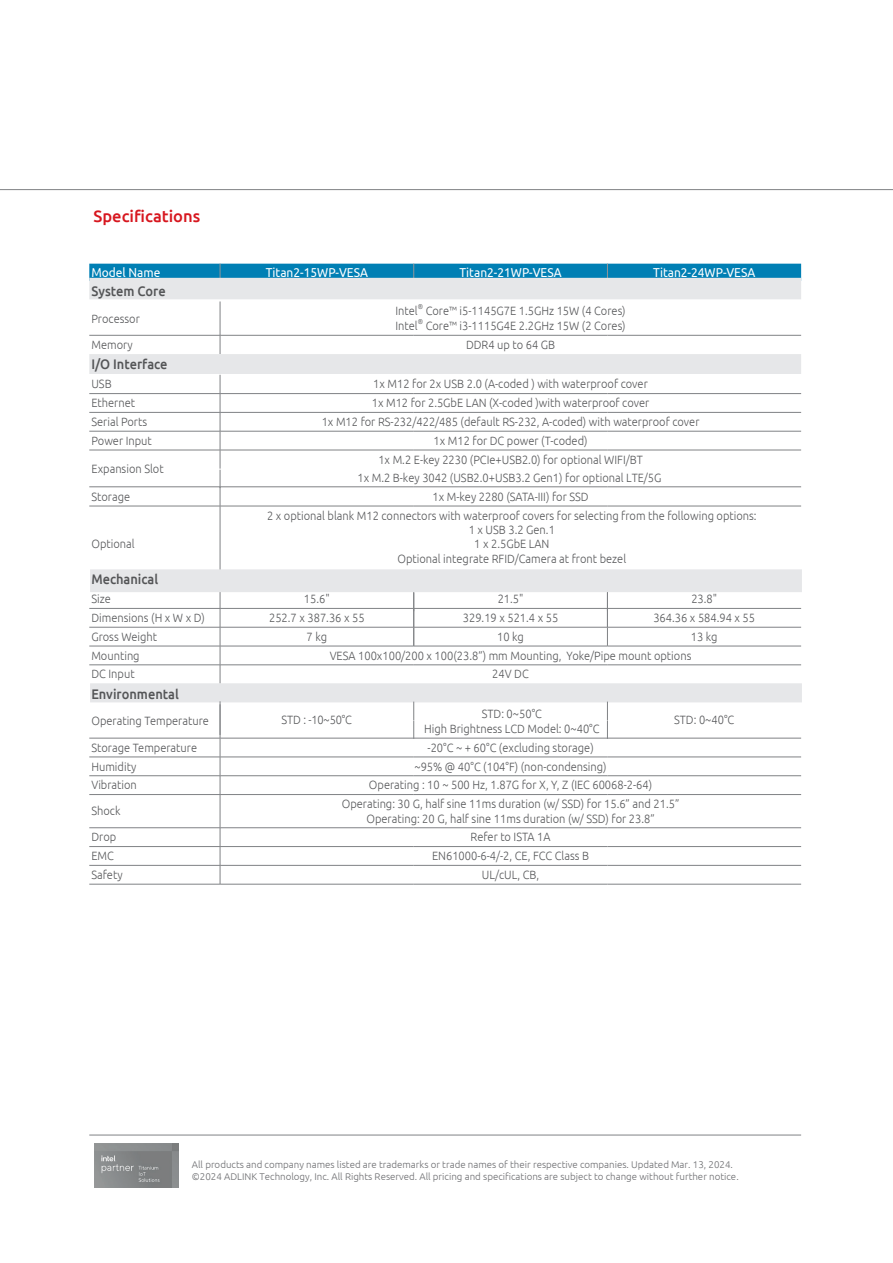
<style>
.page{position:relative;width:893px;height:1263px;background:#fff}
.page>*{position:absolute;margin:0;border:0;box-sizing:border-box;transform-origin:0 0}
.t1{font:500 16.5px "Ubuntu";color:#d7171f}
.t2{font:500 13.8px "Ubuntu";color:#545557;scale:.92 1}
.t3{font:12.9px "Ubuntu";color:#fff;scale:.92 1}
.t4{font:300 12px/14.4px "Ubuntu";color:#57585a;text-align:center;scale:.93 1}
.t5{font:300 9.75px/11.7px "Ubuntu";color:#6c6d70}
.t6{font:300 7.05px "Ubuntu";color:#57585a;scale:.92 1}
</style>
<div class="page">
<hr style="left:0;top:189px;width:893px;height:1px;background:#808285">
<hr style="left:89px;top:1135px;width:712px;height:1px;background:#808285">
<img style="left:94px;top:1144px;width:84px;height:43px">
<svg style="left:89px;top:264px;width:712px;height:14px;background:#0380b4"></svg>
<hr style="left:89px;top:393px;width:131px;height:1px;background:#808285">
<hr style="left:220px;top:393px;width:194px;height:1px;background:#808285">
<hr style="left:414px;top:393px;width:193px;height:1px;background:#808285">
<hr style="left:607px;top:393px;width:194px;height:1px;background:#808285">
<hr style="left:89px;top:412px;width:131px;height:1px;background:#808285">
<hr style="left:220px;top:412px;width:194px;height:1px;background:#808285">
<hr style="left:414px;top:412px;width:193px;height:1px;background:#808285">
<hr style="left:607px;top:412px;width:194px;height:1px;background:#808285">
<hr style="left:89px;top:431px;width:131px;height:1px;background:#808285">
<hr style="left:220px;top:431px;width:194px;height:1px;background:#808285">
<hr style="left:414px;top:431px;width:193px;height:1px;background:#808285">
<hr style="left:607px;top:431px;width:194px;height:1px;background:#808285">
<hr style="left:89px;top:450px;width:131px;height:1px;background:#808285">
<hr style="left:220px;top:450px;width:194px;height:1px;background:#808285">
<hr style="left:414px;top:450px;width:193px;height:1px;background:#808285">
<hr style="left:607px;top:450px;width:194px;height:1px;background:#808285">
<hr style="left:89px;top:486px;width:131px;height:1px;background:#808285">
<hr style="left:220px;top:486px;width:194px;height:1px;background:#808285">
<hr style="left:414px;top:486px;width:193px;height:1px;background:#808285">
<hr style="left:607px;top:486px;width:194px;height:1px;background:#808285">
<hr style="left:89px;top:506px;width:131px;height:1px;background:#808285">
<hr style="left:220px;top:506px;width:194px;height:1px;background:#808285">
<hr style="left:220px;top:506px;width:1px;height:76px;background:#808285">
<hr style="left:414px;top:506px;width:193px;height:1px;background:#808285">
<hr style="left:607px;top:506px;width:194px;height:1px;background:#808285">
<hr style="left:89px;top:608px;width:131px;height:1px;background:#808285">
<hr style="left:89px;top:627px;width:131px;height:1px;background:#808285">
<hr style="left:89px;top:646px;width:131px;height:1px;background:#808285">
<hr style="left:89px;top:664px;width:131px;height:1px;background:#808285">
<hr style="left:89px;top:738px;width:131px;height:1px;background:#808285">
<hr style="left:89px;top:757px;width:131px;height:1px;background:#808285">
<hr style="left:89px;top:775px;width:131px;height:1px;background:#808285">
<hr style="left:89px;top:794px;width:131px;height:1px;background:#808285">
<hr style="left:220px;top:794px;width:194px;height:1px;background:#808285">
<hr style="left:220px;top:795px;width:1px;height:32px;background:#808285">
<hr style="left:414px;top:794px;width:193px;height:1px;background:#808285">
<hr style="left:607px;top:794px;width:194px;height:1px;background:#808285">
<hr style="left:89px;top:827px;width:131px;height:1px;background:#808285">
<hr style="left:220px;top:827px;width:194px;height:1px;background:#808285">
<hr style="left:414px;top:827px;width:193px;height:1px;background:#808285">
<hr style="left:607px;top:827px;width:194px;height:1px;background:#808285">
<hr style="left:89px;top:846px;width:131px;height:1px;background:#808285">
<hr style="left:220px;top:846px;width:194px;height:1px;background:#808285">
<hr style="left:414px;top:846px;width:193px;height:1px;background:#808285">
<hr style="left:607px;top:846px;width:194px;height:1px;background:#808285">
<hr style="left:89px;top:865px;width:131px;height:1px;background:#808285">
<hr style="left:220px;top:865px;width:194px;height:1px;background:#808285">
<svg style="left:220px;top:828px;width:1px;height:56px"></svg>
<hr style="left:414px;top:865px;width:193px;height:1px;background:#808285">
<hr style="left:607px;top:865px;width:194px;height:1px;background:#808285">
<hr style="left:89px;top:884px;width:131px;height:1px;background:#808285">
<hr style="left:220px;top:884px;width:194px;height:1px;background:#808285">
<hr style="left:414px;top:884px;width:193px;height:1px;background:#808285">
<hr style="left:607px;top:884px;width:194px;height:1px;background:#808285">
<svg style="left:89px;top:278px;width:712px;height:95px"></svg>
<svg style="left:220px;top:375px;width:1px;height:131px"></svg>
<svg style="left:90px;top:569px;width:712px;height:225px"></svg>
<hr style="left:220px;top:701px;width:1px;height:34px;background:#808285">
<h1 class="t1" style="left:94px;top:206px;width:108px">Specifications</h1>
<p class="t3" style="left:91px;top:264px;width:77px">Model Name</p>
<p class="t3" style="left:266px;top:264px;width:112px">Titan2-15WP-VESA</p>
<p class="t3" style="left:460px;top:264px;width:112px">Titan2-21WP-VESA</p>
<p class="t3" style="left:653px;top:264px;width:112px">Titan2-24WP-VESA</p>
<p class="t2" style="left:91px;top:282px;width:82px">System Core</p>
<p class="t4" style="left:91px;top:311px;width:54px">Processor</p>
<p class="t4" style="left:395px;top:303px;width:25px">Intel</p>
<p class="t6" style="left:418px;top:303px;width:7px">®</p>
<p class="t4" style="left:426px;top:303px;width:217px">Core™ i5-1145G7E 1.5GHz 15W (4 Cores)</p>
<p class="t4" style="left:395px;top:318px;width:25px">Intel</p>
<p class="t6" style="left:418px;top:318px;width:7px">®</p>
<p class="t4" style="left:426px;top:318px;width:217px">Core™ i3-1115G4E 2.2GHz 15W (2 Cores)</p>
<p class="t4" style="left:91px;top:337px;width:46px">Memory</p>
<p class="t4" style="left:466px;top:337px;width:97px">DDR4 up to 64 GB</p>
<p class="t2" style="left:91px;top:356px;width:84px">I/O Interface</p>
<p class="t4" style="left:91px;top:377px;width:23px">USB</p>
<p class="t4" style="left:373px;top:377px;width:297px">1x M12 for 2x USB 2.0 (A-coded ) with waterproof cover</p>
<p class="t4" style="left:91px;top:395px;width:48px">Ethernet</p>
<p class="t4" style="left:372px;top:395px;width:300px">1x M12 for 2.5GbE LAN (X-coded )with waterproof cover</p>
<p class="t4" style="left:91px;top:414px;width:61px">Serial Ports</p>
<p class="t4" style="left:322px;top:414px;width:408px">1x M12 for RS-232/422/485 (default RS-232, A-coded) with waterproof cover</p>
<p class="t4" style="left:91px;top:433px;width:66px">Power Input</p>
<p class="t4" style="left:434px;top:433px;width:167px">1x M12 for DC power (T-coded)</p>
<p class="t4" style="left:91px;top:461px;width:79px">Expansion Slot</p>
<p class="t4" style="left:378px;top:452px;width:286px">1x M.2 E-key 2230 (PCIe+USB2.0) for optional WIFI/BT</p>
<p class="t4" style="left:357px;top:470px;width:328px">1x M.2 B-key 3042 (USB2.0+USB3.2 Gen1) for optional LTE/5G</p>
<p class="t4" style="left:91px;top:489px;width:43px">Storage</p>
<p class="t4" style="left:433px;top:489px;width:169px">1x M-key 2280 (SATA-III) for SSD</p>
<p class="t4" style="left:91px;top:537px;width:48px">Optional</p>
<p class="t4" style="left:267px;top:508px;width:528px">2 x optional blank M12 connectors with waterproof covers for selecting from the following options:<br>1 x USB 3.2 Gen.1<br>1 x 2.5GbE LAN<br>Optional integrate RFID/Camera at front bezel</p>
<p class="t2" style="left:91px;top:570px;width:74px">Mechanical</p>
<p class="t4" style="left:91px;top:591px;width:22px">Size</p>
<p class="t4" style="left:304px;top:591px;width:29px">15.6"</p>
<p class="t4" style="left:498px;top:591px;width:29px">21.5"</p>
<p class="t4" style="left:691px;top:591px;width:29px">23.8"</p>
<p class="t4" style="left:91px;top:610px;width:123px">Dimensions (H x W x D)</p>
<p class="t4" style="left:269px;top:610px;width:104px">252.7 x 387.36 x 55</p>
<p class="t4" style="left:463px;top:610px;width:104px">329.19 x 521.4 x 55</p>
<p class="t4" style="left:653px;top:610px;width:111px">364.36 x 584.94 x 55</p>
<p class="t4" style="left:91px;top:629px;width:72px">Gross Weight</p>
<p class="t4" style="left:307px;top:629px;width:23px">7 kg</p>
<p class="t4" style="left:497px;top:629px;width:30px">10 kg</p>
<p class="t4" style="left:691px;top:629px;width:30px">13 kg</p>
<p class="t4" style="left:91px;top:648px;width:53px">Mounting</p>
<p class="t4" style="left:330px;top:648px;width:390px">VESA 100x100/200 x 100(23.8”) mm Mounting, Yoke/Pipe mount options</p>
<p class="t4" style="left:91px;top:667px;width:48px">DC Input</p>
<p class="t4" style="left:492px;top:667px;width:41px">24V DC</p>
<p class="t2" style="left:91px;top:685px;width:97px">Environmental</p>
<p class="t4" style="left:91px;top:714px;width:128px">Operating Temperature</p>
<p class="t4" style="left:424px;top:706px;width:190px;line-height:15px">STD: 0~50°C<br>High Brightness LCD Model: 0~40°C</p>
<p class="t4" style="left:91px;top:740px;width:115px">Storage Temperature</p>
<p class="t4" style="left:428px;top:740px;width:180px">-20°C ~ + 60°C (excluding storage)</p>
<p class="t4" style="left:91px;top:759px;width:50px">Humidity</p>
<p class="t4" style="left:414px;top:759px;width:208px">~95% @ 40°C (104°F) (non-condensing)</p>
<p class="t4" style="left:91px;top:777px;width:50px">Vibration</p>
<p class="t4" style="left:369px;top:777px;width:306px">Operating : 10 ~ 500 Hz, 1.87G for X, Y, Z (IEC 60068-2-64)</p>
<p class="t4" style="left:91px;top:803px;width:33px">Shock</p>
<p class="t4" style="left:342px;top:796px;width:364px">Operating: 30 G, half sine 11ms duration (w/ SSD) for 15.6” and 21.5”<br>Operating: 20 G, half sine 11ms duration (w/ SSD) for 23.8”</p>
<p class="t4" style="left:91px;top:829px;width:28px">Drop</p>
<p class="t4" style="left:470px;top:829px;width:88px">Refer to ISTA 1A</p>
<p class="t4" style="left:91px;top:848px;width:26px">EMC</p>
<p class="t4" style="left:432px;top:848px;width:170px">EN61000-6-4/-2, CE, FCC Class B</p>
<p class="t4" style="left:91px;top:867px;width:35px">Safety</p>
<p class="t4" style="left:482px;top:867px;width:63px">UL/cUL, CB,</p>
<p class="t4" style="left:282px;top:712px;width:77px">STD : -10~50°C</p>
<p class="t4" style="left:674px;top:712px;width:66px">STD: 0~40°C</p>
<p class="t5" style="left:192px;top:1158px;width:548px">All products and company names listed are trademarks or trade names of their respective companies. Updated Mar. 13, 2024. ©2024 ADLINK Technology, Inc. All Rights Reserved. All pricing and specifications are subject to change without further notice.</p>
</div>
